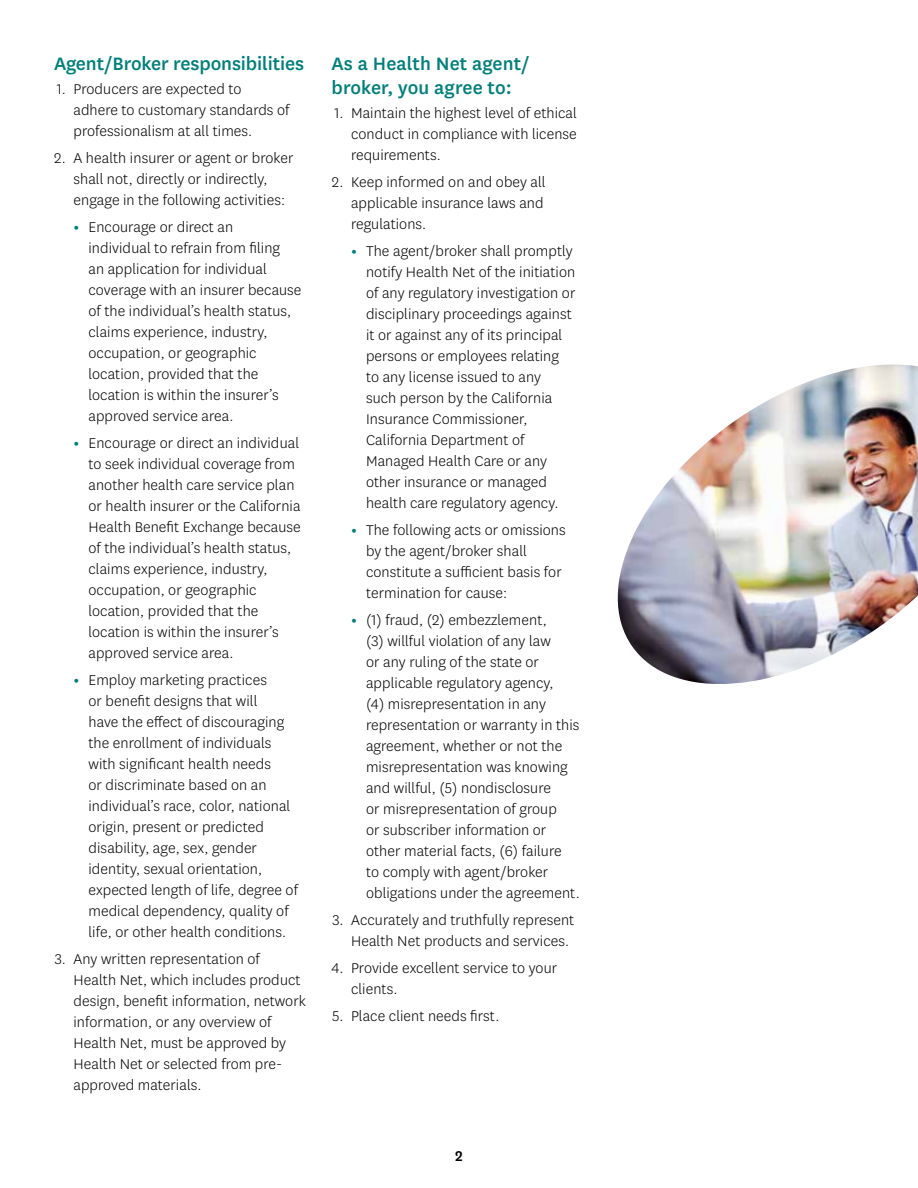
<style>
.page{position:relative;width:918px;height:1188px;background:#fff}
.page>*{position:absolute;margin:0;border:0;box-sizing:border-box;transform-origin:0 0}
.t1{font:500 21px/24px "Centene Sans";letter-spacing:-.005em;color:#007f7b}
.t2{font:300 16.5px/21px "Centene Sans";letter-spacing:.005em;color:#000}
.t3{font:700 16.5px "Centene Sans";color:#007f7b}
.t4{font:500 16.5px "Centene Sans";color:#000}
.s1{font-weight:700;color:#007f7b}
</style>
<div class="page">
<img style="left:617px;top:364px;width:301px;height:320px">
<h2 class="t1" style="left:54px;top:50px;width:252px">Agent/Broker responsibilities</h2>
<p class="t2" style="left:74px;top:78px;width:217px;text-indent:-17px">1. Producers are expected to adhere to customary standards of professionalism at all times.</p>
<p class="t2" style="left:74px;top:147px;width:222px;text-indent:-19px">2. A health insurer or agent or broker shall not, directly or indirectly, engage in the following activities:</p>
<p class="t2" style="left:89px;top:216px;width:214px;text-indent:-15px"><span class="s1">•</span> Encourage or direct an<br>individual to refrain from filing<br>an application for individual coverage with an insurer because of the individual’s health status, claims experience, industry, occupation, or geographic location, provided that the location is within the insurer’s approved service area.</p>
<p class="t2" style="left:89px;top:432px;width:214px;text-indent:-15px"><span class="s1">•</span> Encourage or direct an individual to seek individual coverage from another health care service plan or health insurer or the California<br>Health Benefit Exchange because of the individual’s health status, claims experience, industry, occupation, or geographic location, provided that the location is within the insurer’s approved service area.</p>
<p class="t2" style="left:89px;top:669px;width:211px;text-indent:-15px"><span class="s1">•</span> Employ marketing practices<br>or benefit designs that will<br>have the effect of discouraging the enrollment of individuals with significant health needs<br>or discriminate based on an individual’s race, color, national origin, present or predicted disability, age, sex, gender identity, sexual orientation, expected length of life, degree of medical dependency, quality of life, or other health conditions.</p>
<p class="t2" style="left:74px;top:948px;width:234px;text-indent:-19px">3. Any written representation of<br>Health Net, which includes product design, benefit information, network information, or any overview of<br>Health Net, must be approved by<br>Health Net or selected from pre&shy;approved materials.</p>
<h2 class="t1" style="left:332px;top:50px;width:200px">As a Health Net agent/ broker, you agree to:</h2>
<p class="t2" style="left:351px;top:102px;width:227px;text-align:justify;text-indent:-17px">1. Maintain the highest level of ethical conduct in compliance with license requirements.</p>
<p class="t2" style="left:351px;top:171px;width:196px;text-indent:-19px">2. Keep informed on and obey all applicable insurance laws and regulations.</p>
<p class="t2" style="left:366px;top:240px;width:211px;text-indent:-15px"><span class="s1">•</span> The agent/broker shall promptly notify Health Net of the initiation of any regulatory investigation or disciplinary proceedings against it or against any of its principal persons or employees relating to any license issued to any such person by the California<br>Insurance Commissioner,<br>California Department of<br>Managed Health Care or any other insurance or managed health care regulatory agency.</p>
<p class="t2" style="left:366px;top:519px;width:201px;text-indent:-15px"><span class="s1">•</span> The following acts or omissions by the agent/broker shall constitute a sufficient basis for termination for cause:</p>
<p class="t3" style="left:351px;top:608px;width:7px">•</p>
<p class="t2" style="left:366px;top:609px;width:182px">(1) fraud, (2) embezzlement,</p>
<p class="t2" style="left:366px;top:630px;width:189px">(3) willful violation of any law or any ruling of the state or applicable regulatory agency,</p>
<p class="t2" style="left:366px;top:693px;width:215px">(4) misrepresentation in any representation or warranty in this agreement, whether or not the misrepresentation was knowing and willful, (5) nondisclosure</p>
<p class="t2" style="left:366px;top:798px;width:197px">or misrepresentation of group or subscriber information or other material facts, (6) failure</p>
<p class="t2" style="left:366px;top:861px;width:215px">to comply with agent/broker obligations under the agreement.</p>
<p class="t2" style="left:351px;top:909px;width:225px;text-indent:-19px">3. Accurately and truthfully represent<br>Health Net products and services.</p>
<p class="t2" style="left:351px;top:957px;width:208px;text-indent:-20px">4. Provide excellent service to your clients.</p>
<p class="t2" style="left:332px;top:1005px;width:169px">5. Place client needs first.</p>
<p class="t4" style="left:455px;top:1145px;width:9px">2</p>
</div>
